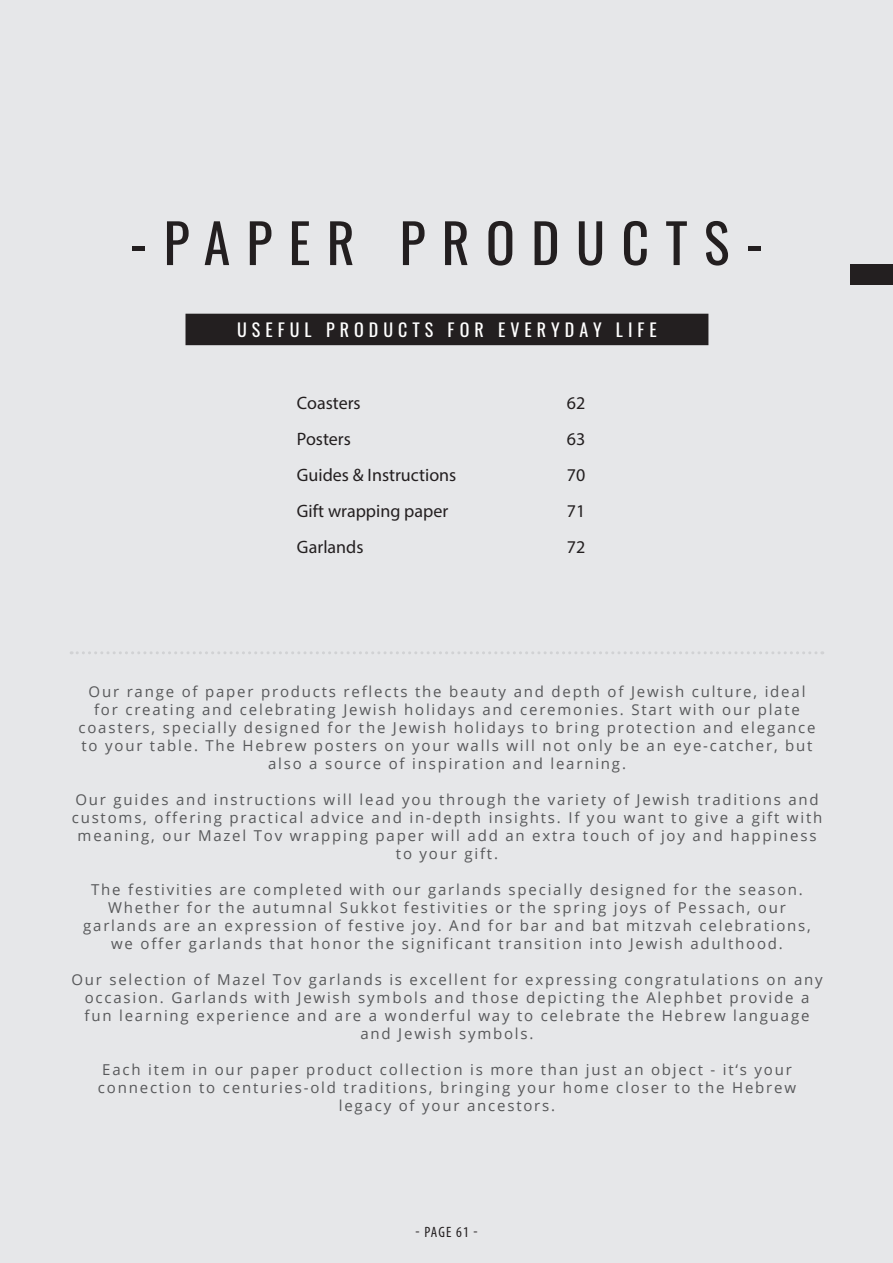
<style>
.page{position:relative;width:893px;height:1263px;background:#fff}
.page>*{position:absolute;margin:0;border:0;box-sizing:border-box;transform-origin:0 0}
.t1{font:54px "Oswald";letter-spacing:.3em;color:#231f20}
.t2{font:18px "Myriad Pro";color:#231f20}
.t3{font:18px "Oswald";letter-spacing:.28em;color:#fff}
.t4{font:15px/18px "Open Sans";letter-spacing:.12em;color:#57585a;text-align:center}
.t5{font:condensed 15px "Myriad Pro";letter-spacing:.07em;color:#231f20}
</style>
<div class="page">
<div style="left:1px;top:0;width:892px;height:1263px;background:#e6e7e9"></div>
<svg style="left:71px;top:651px;width:752px;height:3px"></svg>
<div style="left:850px;top:264px;width:43px;height:20px;background:#231f20"></div>
<div style="left:185px;top:314px;width:523px;height:31px;background:#231f20"></div>
<h1 class="t1" style="left:130px;top:195px;width:634px">-PAPER PRODUCTS-</h1>
<p class="t3" style="left:237px;top:314px;width:421px">USEFUL PRODUCTS FOR EVERYDAY LIFE</p>
<p class="t2" style="left:297px;top:392px;width:65px">Coasters</p>
<p class="t2" style="left:567px;top:392px;width:20px">62</p>
<p class="t2" style="left:297px;top:428px;width:56px">Posters</p>
<p class="t2" style="left:567px;top:428px;width:20px">63</p>
<p class="t2" style="left:297px;top:464px;width:161px">Guides &amp; Instructions</p>
<p class="t2" style="left:567px;top:464px;width:20px">70</p>
<p class="t2" style="left:297px;top:500px;width:153px">Gift wrapping paper</p>
<p class="t2" style="left:567px;top:500px;width:20px">71</p>
<p class="t2" style="left:297px;top:536px;width:68px">Garlands</p>
<p class="t2" style="left:567px;top:536px;width:20px">72</p>
<p class="t4" style="left:79px;top:682px;width:738px">Our range of paper products reflects the beauty and depth of Jewish culture, ideal for creating and celebrating Jewish holidays and ceremonies. Start with our plate coasters, specially designed for the Jewish holidays to bring protection and elegance to your table. The Hebrew posters on your walls will not only be an eye-catcher, but also a source of inspiration and learning.</p>
<p class="t4" style="left:72px;top:790px;width:752px">Our guides and instructions will lead you through the variety of Jewish traditions and customs, offering practical advice and in-depth insights. If you want to give a gift with meaning, our Mazel Tov wrapping paper will add an extra touch of joy and happiness to your gift.</p>
<p class="t4" style="left:83px;top:880px;width:729px">The festivities are completed with our garlands specially designed for the season.<br>Whether for the autumnal Sukkot festivities or the spring joys of Pessach, our garlands are an expression of festive joy. And for bar and bat mitzvah celebrations, we offer garlands that honor the significant transition into Jewish adulthood.</p>
<p class="t4" style="left:71px;top:970px;width:753px">Our selection of Mazel Tov garlands is excellent for expressing congratulations on any occasion. Garlands with Jewish symbols and those depicting the Alephbet provide a fun learning experience and are a wonderful way to celebrate the Hebrew language and Jewish symbols.</p>
<p class="t4" style="left:98px;top:1060px;width:700px">Each item in our paper product collection is more than just an object - it‘s your connection to centuries-old traditions, bringing your home closer to the Hebrew legacy of your ancestors.</p>
<p class="t5" style="left:415px;top:1223px;width:64px">- PAGE 61 -</p>
</div>
